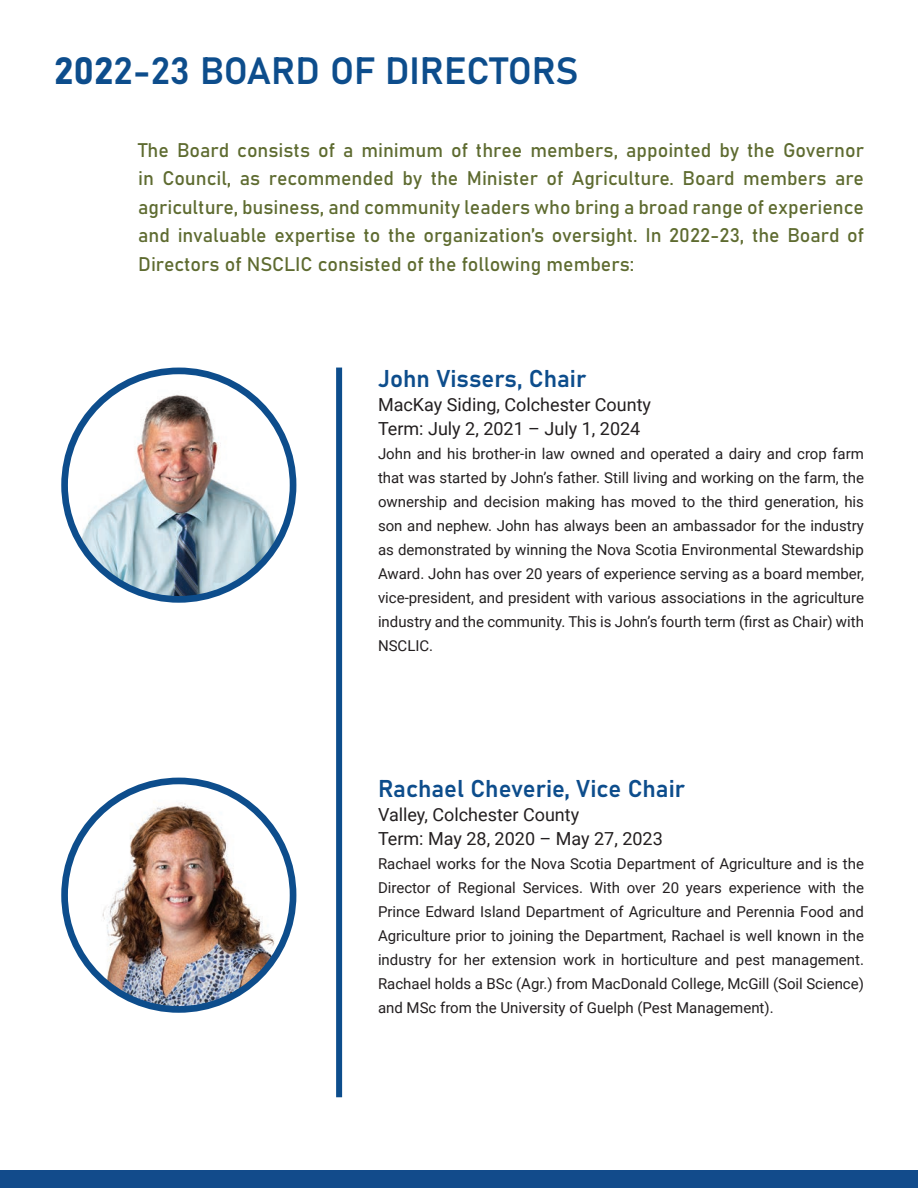
<style>
.page{position:relative;width:918px;height:1188px;background:#fff}
.page>*{position:absolute;margin:0;border:0;box-sizing:border-box;transform-origin:0 0}
.t1{font:37.5px "Bahnschrift";color:#0d4d8c}
.t2{font:24px "Bahnschrift";color:#0d4d8c}
.t3{font:19.5px/28.5px "Bahnschrift";color:#5e6b30;text-align:justify}
.t4{font:18px/24px "Roboto";color:#231f20}
.t5{font:15px/24px "Roboto";color:#231f20;text-align:justify}
</style>
<div class="page">
<div style="left:0;top:1170px;width:918px;height:18px;background:#124b8b"></div>
<img style="left:66px;top:371px;width:227px;height:226px">
<div style="left:61px;top:368px;width:235px;height:235px;border:7px solid #0d4d8c;border-radius:50%"></div>
<img style="left:75px;top:781px;width:218px;height:228px">
<div style="left:61px;top:778px;width:235px;height:235px;border:7px solid #0d4d8c;border-radius:50%"></div>
<div style="left:336px;top:368px;width:6px;height:729px;background:#0d4d8c"></div>
<h1 class="t1" style="left:54px;top:42px;width:526px">2022-23 BOARD OF DIRECTORS</h1>
<p class="t3" style="left:138px;top:134px;width:727px">The Board consists of a minimum of three members, appointed by the Governor in Council, as recommended by the Minister of Agriculture. Board members are agriculture, business, and community leaders who bring a broad range of experience and invaluable expertise to the organization’s oversight. In 2022-23, the Board of Directors of NSCLIC consisted of the following members:</p>
<h2 class="t2" style="left:378px;top:360px;width:210px">John Vissers, Chair</h2>
<p class="t4" style="left:378px;top:392px;width:275px">MacKay Siding, Colchester County<br>Term: July 2, 2021 – July 1, 2024</p>
<p class="t5" style="left:378px;top:441px;width:488px">John and his brother-in law owned and operated a dairy and crop farm that was started by John’s father. Still living and working on the farm, the ownership and decision making has moved to the third generation, his son and nephew. John has always been an ambassador for the industry as demonstrated by winning the Nova Scotia Environmental Stewardship Award. John has over 20 years of experience serving as a board member, vice-president, and president with various associations in the agriculture industry and the community. This is John’s fourth term (first as Chair) with NSCLIC.</p>
<h2 class="t2" style="left:378px;top:770px;width:309px">Rachael Cheverie, Vice Chair</h2>
<p class="t4" style="left:378px;top:802px;width:286px">Valley, Colchester County<br>Term: May 28, 2020 – May 27, 2023</p>
<p class="t5" style="left:378px;top:851px;width:488px">Rachael works for the Nova Scotia Department of Agriculture and is the Director of Regional Services. With over 20 years experience with the Prince Edward Island Department of Agriculture and Perennia Food and Agriculture prior to joining the Department, Rachael is well known in the industry for her extension work in horticulture and pest management.<br>Rachael holds a BSc (Agr.) from MacDonald College, McGill (Soil Science) and MSc from the University of Guelph (Pest Management).</p>
</div>
